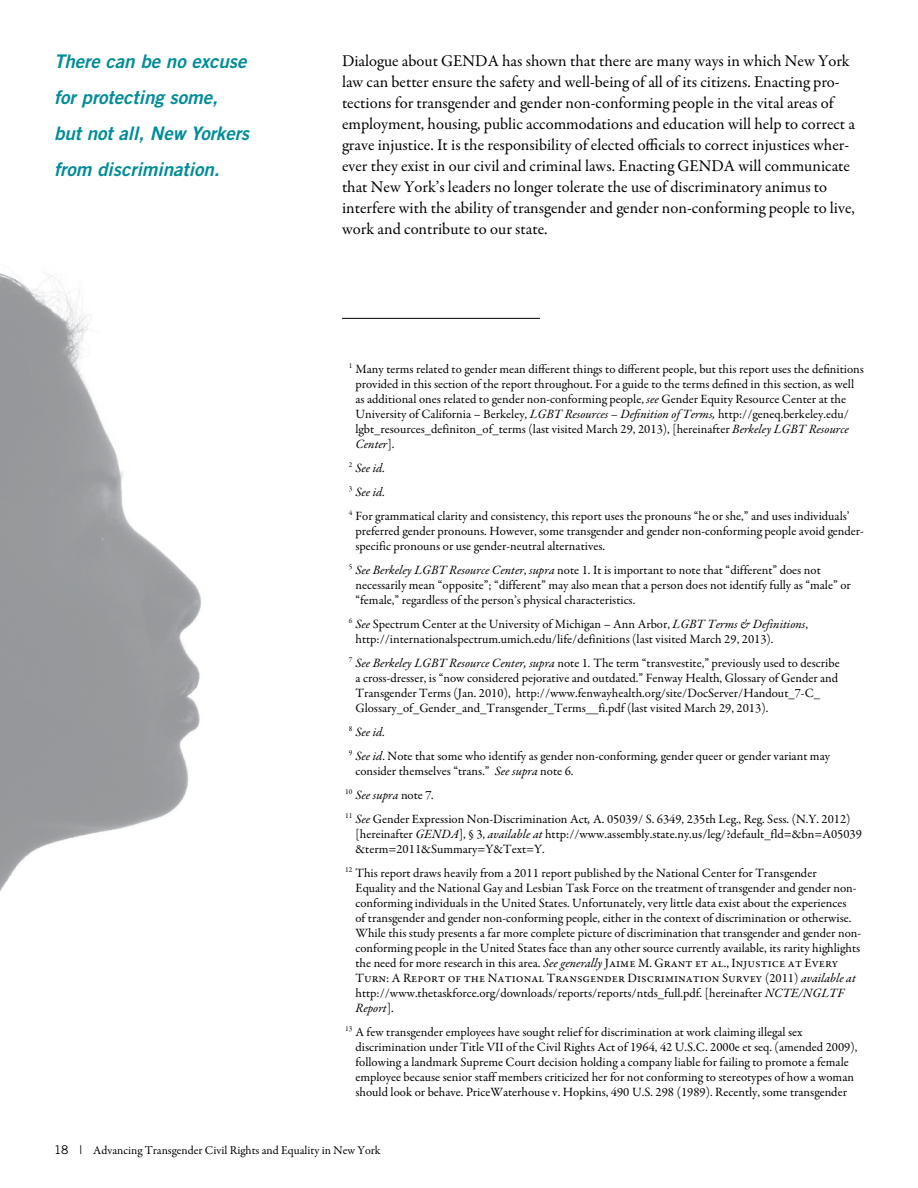
<style>
.page{position:relative;width:918px;height:1188px;background:#fff}
.page>*{position:absolute;margin:0;border:0;box-sizing:border-box;transform-origin:0 0}
.t1{font:18.75px/36px "Trade Gothic LT Std Bd 2 Obl";color:#008c99}
.t2{font:16.5px/21px "Garamond Premr Pro";color:#000}
.t3{font:12.75px/15px "Garamond Premr Pro";color:#000}
.t4{font:12.75px/15px "Garamond Premr Pro";letter-spacing:.025em;color:#000}
.t5{font:12px "Garamond Premr Pro";color:#000}
.s1{font-style:italic}
.s2{font-family:"Trade Gothic LT Std"}
</style>
<div class="page">
<hr style="left:342px;top:318px;width:198px;height:1px;background:#000">
<img style="left:0;top:273px;width:201px;height:619px">
<h1 class="t1" style="left:54px;top:43px;width:197px">There can be no excuse for protecting some, but not all, New Yorkers from discrimination.</h1>
<p class="t2" style="left:342px;top:51px;width:515px">Dialogue about GENDA has shown that there are many ways in which New York law can better ensure the safety and well-being of all of its citizens. Enacting pro&shy;tections for transgender and gender non-conforming people in the vital areas of employment, housing, public accommodations and education will help to correct a grave injustice. It is the responsibility of elected officials to correct injustices wher&shy;ever they exist in our civil and criminal laws. Enacting GENDA will communicate that New York’s leaders no longer tolerate the use of discriminatory animus to interfere with the ability of transgender and gender non-conforming people to live, work and contribute to our state.</p>
<p class="t3" style="left:355px;top:362px;width:510px;text-indent:-7px"><sup>1</sup> Many terms related to gender mean different things to different people, but this report uses the definitions provided in this section of the report throughout. For a guide to the terms defined in this section, as well as additional ones related to gender non-conforming people, <span class="s1">see</span> Gender Equity Resource Center at the University of California – Berkeley, <span class="s1">LGBT Resources – Definition of Terms,</span> http://geneq.berkeley.edu/ lgbt_resources_definiton_of_terms (last visited March 29, 2013), [hereinafter <span class="s1">Berkeley LGBT Resource Center</span>].</p>
<p class="t3" style="left:349px;top:456px;width:502px;line-height:24px"><sup>2</sup> <span class="s1">See id.<br></span><sup>3</sup> <span class="s1">See id.<br></span><sup>4</sup> For grammatical clarity and consistency, this report uses the pronouns “he or she,” and uses individuals’</p>
<p class="t4" style="left:355px;top:524px;width:510px">preferred gender pronouns. However, some transgender and gender non-conforming people avoid gender&shy;specific pronouns or use gender-neutral alternatives.</p>
<p class="t4" style="left:355px;top:563px;width:497px;text-indent:-7px"><sup>5</sup> <span class="s1">See Berkeley LGBT Resource Center</span>, <span class="s1">supra</span> note 1. It is important to note that “different” does not necessarily mean “opposite”; “different” may also mean that a person does not identify fully as “male” or “female,” regardless of the person’s physical characteristics.</p>
<p class="t3" style="left:355px;top:617px;width:454px;text-indent:-7px"><sup>6</sup> <span class="s1">See</span> Spectrum Center at the University of Michigan – Ann Arbor, <span class="s1">LGBT Terms &amp; Definitions</span>, http://internationalspectrum.umich.edu/life/definitions (last visited March 29, 2013).</p>
<p class="t3" style="left:355px;top:656px;width:486px;text-indent:-7px"><sup>7</sup> <span class="s1">See Berkeley LGBT Resource Center, supra</span> note 1<span class="s1">.</span> The term “transvestite,” previously used to describe a cross-dresser, is “now considered pejorative and outdated.” Fenway Health, Glossary of Gender and Transgender Terms (Jan. 2010), http://www.fenwayhealth.org/site/DocServer/Handout_7-C_ Glossary_of_Gender_and_Transgender_Terms__fi.pdf (last visited March 29, 2013).</p>
<p class="t3" style="left:349px;top:720px;width:483px;line-height:24px"><sup>8</sup> <span class="s1">See id.<br></span><sup>9</sup> <span class="s1">See id</span>. Note that some who identify as gender non-conforming, gender queer or gender variant may</p>
<p class="t3" style="left:345px;top:759px;width:507px;line-height:24px;text-indent:10px">consider themselves “trans.” <span class="s1">See supra</span> note 6.<br><sup>10</sup> <span class="s1">See supra</span> note 7<span class="s1">.<br></span><sup>11</sup> <span class="s1">See</span> Gender Expression Non-Discrimination Act<span class="s1">,</span> A. 05039/ S. 6349, 235th Leg., Reg. Sess. (N.Y. 2012)</p>
<p class="t3" style="left:355px;top:827px;width:508px">[hereinafter <span class="s1">GENDA</span>], § 3, <span class="s1">available at</span> http://www.assembly.state.ny.us/leg/?default_fld=&amp;bn=A05039 &amp;term=2011&amp;Summary=Y&amp;Text=Y.</p>
<p class="t3" style="left:355px;top:866px;width:507px;text-indent:-10px"><sup>12</sup> This report draws heavily from a 2011 report published by the National Center for Transgender<br>Equality and the National Gay and Lesbian Task Force on the treatment of transgender and gender non&shy;conforming individuals in the United States. Unfortunately, very little data exist about the experiences<br>of transgender and gender non-conforming people, either in the context of discrimination or otherwise.<br>While this study presents a far more complete picture of discrimination that transgender and gender non&shy;conforming people in the United States face than any other source currently available, its rarity highlights the need for more research in this area. <span class="s1">See generally</span> Jaime M. Grant et al., Injustice at Every Turn: A Report of the National Transgender Discrimination Survey (2011) <span class="s1">available at </span>http://www.thetaskforce.org/downloads/reports/reports/ntds_full.pdf. [hereinafter <span class="s1">NCTE/NGLTF Report</span>].</p>
<p class="t3" style="left:355px;top:1025px;width:503px;text-indent:-10px"><sup>13</sup> A few transgender employees have sought relief for discrimination at work claiming illegal sex discrimination under Title VII of the Civil Rights Act of 1964, 42 U.S.C. 2000e et seq. (amended 2009), following a landmark Supreme Court decision holding a company liable for failing to promote a female employee because senior staff members criticized her for not conforming to stereotypes of how a woman should look or behave. PriceWaterhouse v. Hopkins, 490 U.S. 298 (1989). Recently, some transgender</p>
<p class="t5" style="left:54px;top:1143px;width:328px"><span class="s2">18 |</span> Advancing Transgender Civil Rights and Equality in New York</p>
</div>
